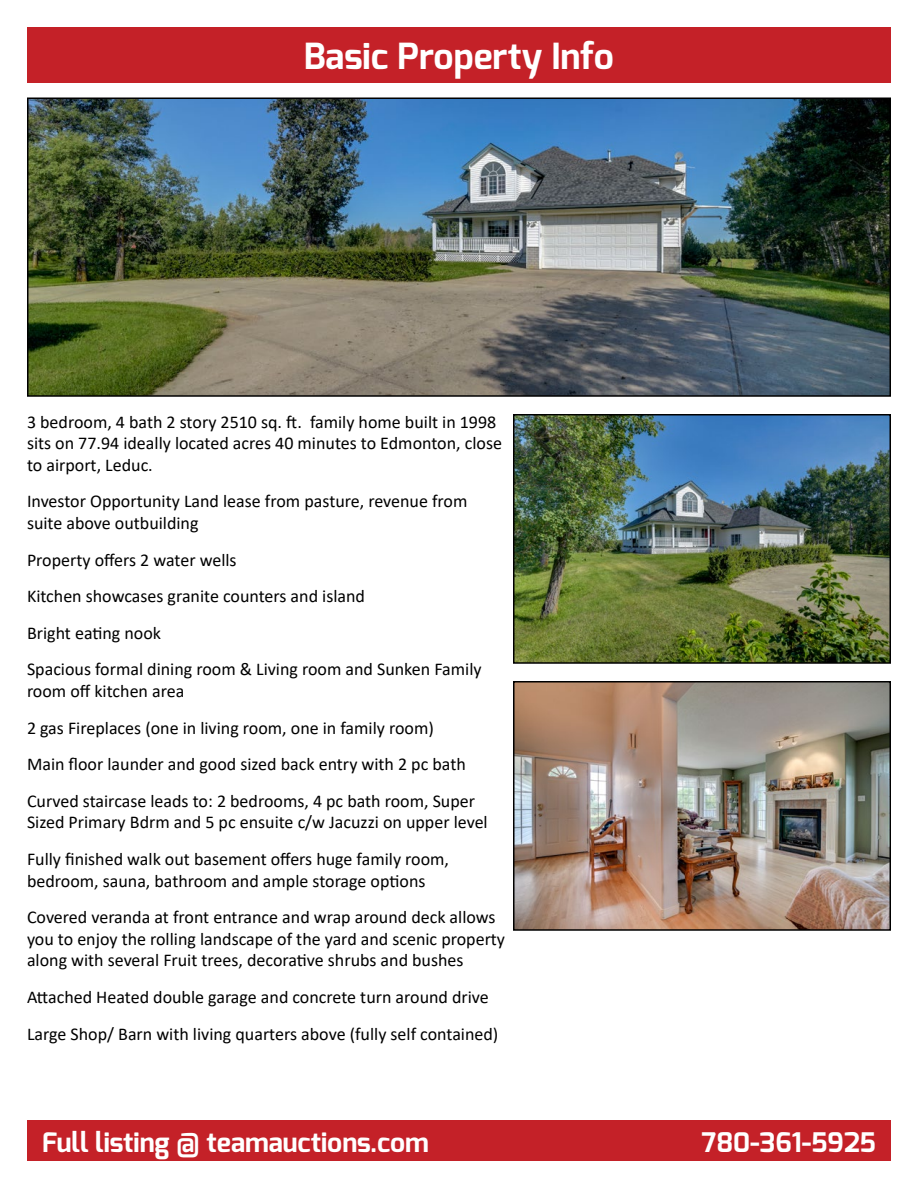
<style>
.page{position:relative;width:918px;height:1188px;background:#fff}
.page>*{position:absolute;margin:0;border:0;box-sizing:border-box;transform-origin:0 0}
.t1{font:700 36px "Exo";color:#fff}
.t2{font:700 27px "Exo";color:#fff}
.p12{font:18px/21.6px "Calibri";color:#000}
</style>
<div class="page">
<div style="left:27px;top:27px;width:864px;height:55px;background:#c42128"></div>
<div style="left:27px;top:1120px;width:864px;height:41px;background:#c42128"></div>
<img style="left:30px;top:101px;width:858px;height:293px">
<div style="left:27px;top:98px;width:864px;height:299px;border:2px solid #000"></div>
<img style="left:516px;top:417px;width:372px;height:244px">
<div style="left:513px;top:414px;width:378px;height:250px;border:2px solid #000"></div>
<img style="left:516px;top:684px;width:372px;height:244px">
<div style="left:513px;top:681px;width:378px;height:250px;border:2px solid #000"></div>
<h1 class="t1" style="left:304px;top:33px;width:312px">Basic Property Info</h1>
<p class="p12" style="left:27px;top:410px;width:477px">3 bedroom, 4 bath 2 story 2510 sq. ft. family home built in 1998 sits on 77.94 ideally located acres 40 minutes to Edmonton, close to airport, Leduc.</p>
<p class="p12" style="left:27px;top:490px;width:442px">Investor Opportunity Land lease from pasture, revenue from suite above outbuilding</p>
<p class="p12" style="left:27px;top:548px;width:211px">Property offers 2 water wells</p>
<p class="p12" style="left:27px;top:585px;width:340px">Kitchen showcases granite counters and island</p>
<p class="p12" style="left:27px;top:621px;width:136px">Bright eating nook</p>
<p class="p12" style="left:27px;top:658px;width:456px">Spacious formal dining room &amp; Living room and Sunken Family room off kitchen area</p>
<p class="p12" style="left:27px;top:716px;width:408px">2 gas Fireplaces (one in living room, one in family room)</p>
<p class="p12" style="left:27px;top:753px;width:440px">Main floor launder and good sized back entry with 2 pc bath</p>
<p class="p12" style="left:27px;top:789px;width:462px">Curved staircase leads to: 2 bedrooms, 4 pc bath room, Super<br>Sized Primary Bdrm and 5 pc ensuite c/w Jacuzzi on upper level</p>
<p class="p12" style="left:27px;top:848px;width:424px">Fully finished walk out basement offers huge family room, bedroom, sauna, bathroom and ample storage options</p>
<p class="p12" style="left:27px;top:906px;width:480px">Covered veranda at front entrance and wrap around deck allows you to enjoy the rolling landscape of the yard and scenic property along with several Fruit trees, decorative shrubs and bushes</p>
<p class="p12" style="left:27px;top:986px;width:463px">Attached Heated double garage and concrete turn around drive</p>
<p class="p12" style="left:27px;top:1022px;width:473px">Large Shop/ Barn with living quarters above (fully self contained)</p>
<h2 class="t2" style="left:42px;top:1124px;width:388px">Full listing @ teamauctions.com</h2>
<h2 class="t2" style="left:701px;top:1124px;width:176px">780-361-5925</h2>
</div>
